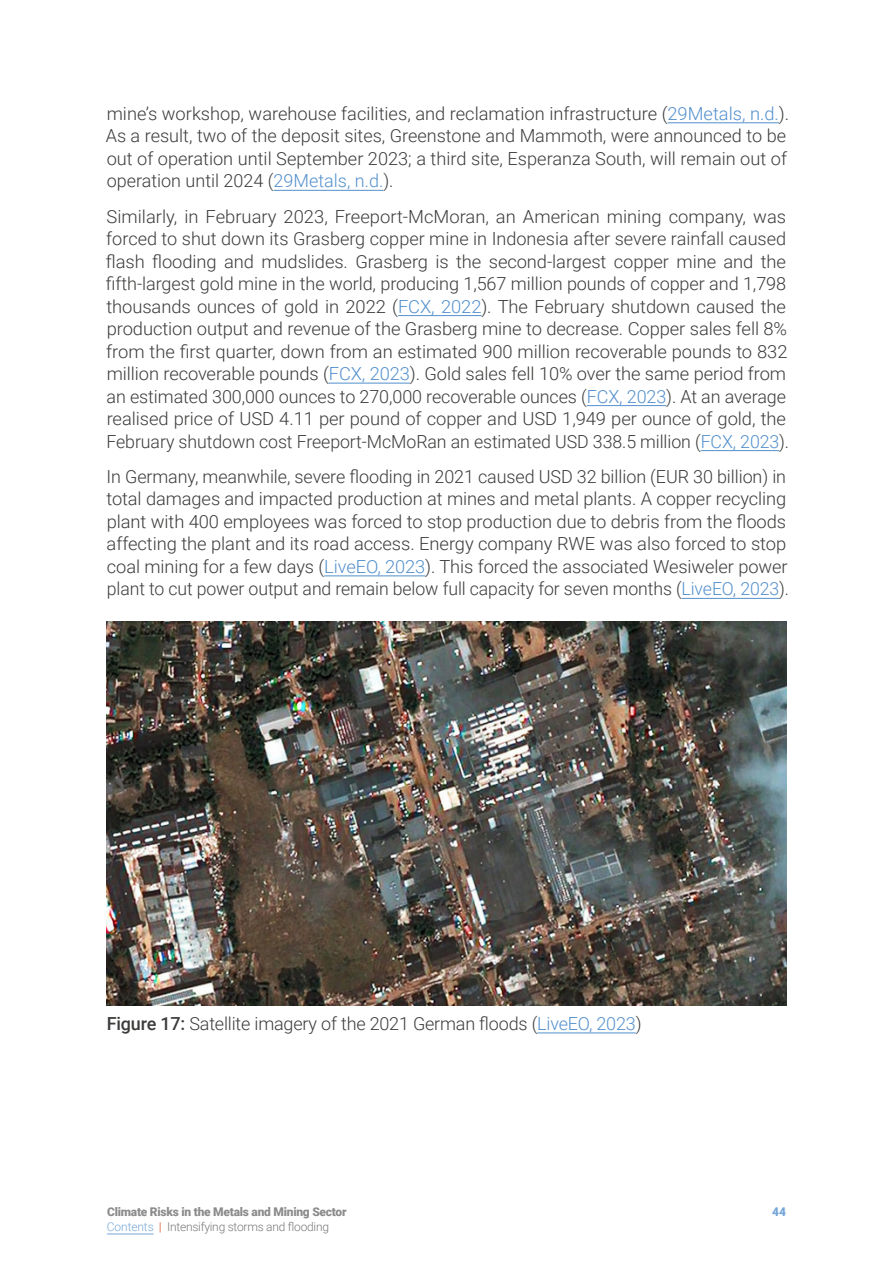
<style>
.page{position:relative;width:893px;height:1263px;background:#fff}
.page>*{position:absolute;margin:0;border:0;box-sizing:border-box;transform-origin:0 0}
.t1{font:300 18px/22.5px "Roboto";letter-spacing:-.005em;color:#3c3c3b}
.t2{font:900 12px "Roboto";letter-spacing:-.02em;color:#706f6f}
.t3{font:300 12px "Roboto";letter-spacing:-.02em;color:#575756}
.t4{font:900 12px "Roboto";color:#5390cd}
.s1{color:#5390cd}
.s2{font-weight:500}
.s3{font-weight:700;color:#de6941}
</style>
<div class="page">
<hr style="left:107px;top:1234px;width:47px;height:1px;background:#5390cd">
<hr style="left:668px;top:122px;width:111px;height:1px;background:#5390cd">
<hr style="left:274px;top:190px;width:109px;height:1px;background:#5390cd">
<hr style="left:398px;top:315px;width:83px;height:1px;background:#5390cd">
<hr style="left:329px;top:383px;width:81px;height:1px;background:#5390cd">
<hr style="left:587px;top:405px;width:79px;height:1px;background:#5390cd">
<hr style="left:701px;top:450px;width:78px;height:1px;background:#5390cd">
<hr style="left:324px;top:575px;width:101px;height:1px;background:#5390cd">
<hr style="left:682px;top:598px;width:97px;height:1px;background:#5390cd">
<hr style="left:537px;top:1032px;width:99px;height:1px;background:#5390cd">
<img style="left:106px;top:622px;width:681px;height:384px">
<p class="t1" style="left:106px;top:101px;width:685px">mine’s workshop, warehouse facilities, and reclamation infrastructure (<span class="s1">29Metals, n.d.</span>).<br>As a result, two of the deposit sites, Greenstone and Mammoth, were announced to be out of operation until September 2023; a third site, Esperanza South, will remain out of operation until 2024 (<span class="s1">29Metals, n.d.</span>).</p>
<p class="t1" style="left:106px;top:204px;width:685px">Similarly, in February 2023, Freeport-McMoran, an American mining company, was forced to shut down its Grasberg copper mine in Indonesia after severe rainfall caused flash flooding and mudslides. Grasberg is the second-largest copper mine and the fifth-largest gold mine in the world, producing 1,567 million pounds of copper and 1,798 thousands ounces of gold in 2022 (<span class="s1">FCX, 2022</span>). The February shutdown caused the production output and revenue of the Grasberg mine to decrease. Copper sales fell 8% from the first quarter, down from an estimated 900 million recoverable pounds to 832 million recoverable pounds (<span class="s1">FCX, 2023</span>). Gold sales fell 10% over the same period from an estimated 300,000 ounces to 270,000 recoverable ounces (<span class="s1">FCX, 2023</span>). At an average realised price of USD 4.11 per pound of copper and USD 1,949 per ounce of gold, the February shutdown cost Freeport-McMoRan an estimated USD 338.5 million (<span class="s1">FCX, 2023</span>).</p>
<p class="t1" style="left:106px;top:464px;width:684px">In Germany, meanwhile, severe flooding in 2021 caused USD 32 billion (EUR 30 billion) in total damages and impacted production at mines and metal plants. A copper recycling plant with 400 employees was forced to stop production due to debris from the floods affecting the plant and its road access. Energy company RWE was also forced to stop coal mining for a few days (<span class="s1">LiveEO, 2023</span>). This forced the associated Wesiweler power plant to cut power output and remain below full capacity for seven months (<span class="s1">LiveEO, 2023</span>).</p>
<p class="t1" style="left:107px;top:1011px;width:536px"><span class="s2">Figure 17:</span> Satellite imagery of the 2021 German floods (<span class="s1">LiveEO, 2023</span>)</p>
<p class="t2" style="left:107px;top:1203px;width:241px">Climate Risks in the Metals and Mining Sector</p>
<p class="t4" style="left:772px;top:1203px;width:15px">44</p>
<p class="t3" style="left:107px;top:1218px;width:224px"><span class="s1">Contents</span> <span class="s3">|</span> Intensifying storms and flooding</p>
</div>
